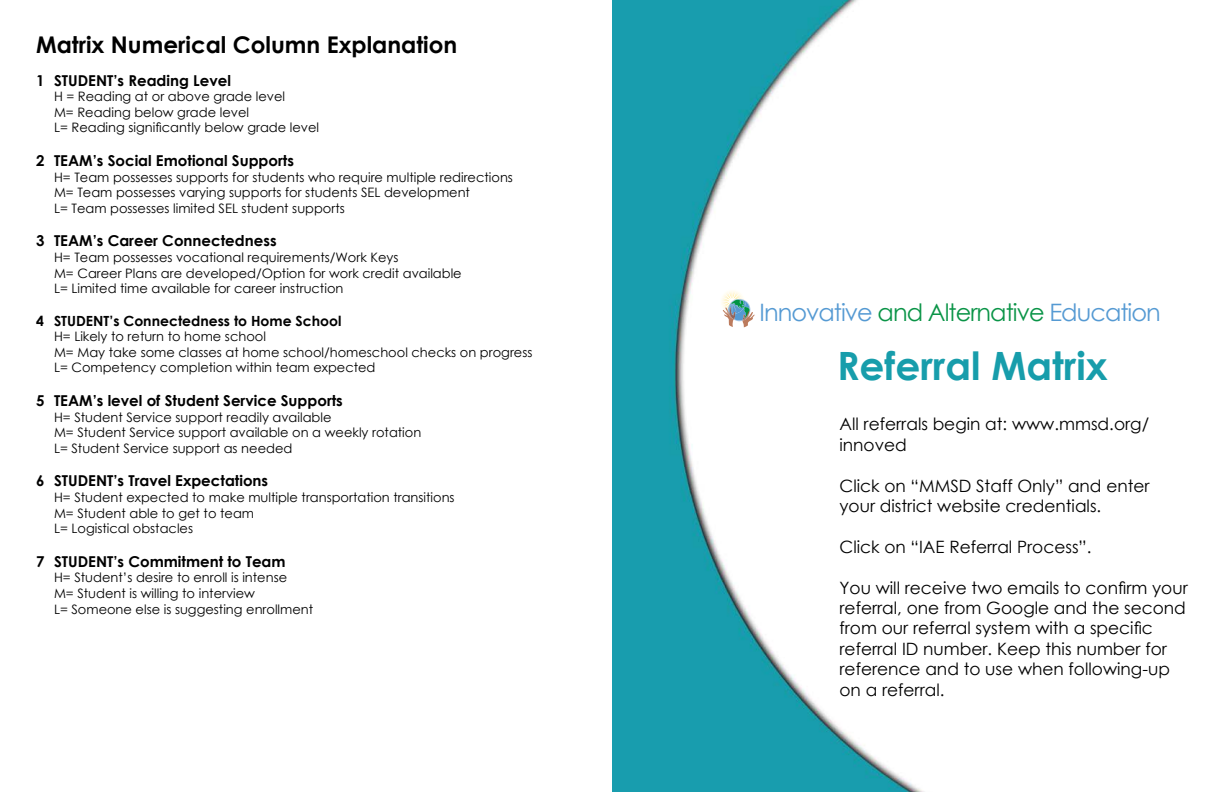
<style>
.page{position:relative;width:1224px;height:792px;background:#fff}
.page>*{position:absolute;margin:0;border:0;box-sizing:border-box;transform-origin:0 0}
.t1{font:700 39px "Century Gothic";color:#179dab}
.t2{font:24px "Century Gothic";letter-spacing:-.04em;color:#559ad3}
.t3{font:700 23px "Century Gothic";color:#000}
.t4{font:17px/20.4px "Century Gothic";color:#000}
.t5{font:700 15px "Century Gothic";color:#000}
.t6{font:700 14px "Century Gothic";color:#000}
.t7{font:13px/15.6px "Century Gothic";color:#000}
.s1{color:#0a9447}
</style>
<div class="page">
<img style="left:612px;top:0;width:312px;height:792px">
<svg style="left:718px;top:288px;width:36px;height:39px"></svg>
<h3 class="t3" style="left:36px;top:27px;width:423px">Matrix Numerical Column Explanation</h3>
<p class="t5" style="left:36px;top:69px;width:196px">1 STUDENT’s Reading Level</p>
<p class="t7" style="left:54px;top:89px;width:267px">H = Reading at or above grade level<br>M= Reading below grade level<br>L= Reading significantly below grade level</p>
<p class="t5" style="left:36px;top:149px;width:259px">2 TEAM’s Social Emotional Supports</p>
<p class="t7" style="left:54px;top:169px;width:460px">H= Team possesses supports for students who require multiple redirections<br>M= Team possesses varying supports for students SEL development<br>L= Team possesses limited SEL student supports</p>
<p class="t5" style="left:36px;top:230px;width:242px">3 TEAM’s Career Connectedness</p>
<p class="t7" style="left:54px;top:249px;width:409px">H= Team possesses vocational requirements/Work Keys<br>M= Career Plans are developed/Option for work credit available<br>L= Limited time available for career instruction</p>
<p class="t6" style="left:36px;top:310px;width:307px">4 STUDENT’s Connectedness to Home School</p>
<p class="t7" style="left:54px;top:329px;width:480px">H= Likely to return to home school<br>M= May take some classes at home school/homeschool checks on progress<br>L= Competency completion within team expected</p>
<p class="t5" style="left:36px;top:389px;width:308px">5 TEAM’s level of Student Service Supports</p>
<p class="t7" style="left:54px;top:409px;width:369px">H= Student Service support readily available<br>M= Student Service support available on a weekly rotation<br>L= Student Service support as needed</p>
<p class="t5" style="left:36px;top:470px;width:234px">6 STUDENT’s Travel Expectations</p>
<p class="t7" style="left:54px;top:489px;width:402px">H= Student expected to make multiple transportation transitions<br>M= Student able to get to team<br>L= Logistical obstacles</p>
<p class="t5" style="left:36px;top:550px;width:251px">7 STUDENT’s Commitment to Team</p>
<p class="t7" style="left:54px;top:570px;width:261px">H= Student’s desire to enroll is intense<br>M= Student is willing to interview<br>L= Someone else is suggesting enrollment</p>
<h2 class="t2" style="left:760px;top:295px;width:403px">Innovative <span class="s1">and Alternative</span> Education</h2>
<h1 class="t1" style="left:837px;top:336px;width:272px">Referral Matrix</h1>
<h3 class="t4" style="left:840px;top:414px;width:311px">All referrals begin at: www.mmsd.org/ innoved</h3>
<h3 class="t4" style="left:840px;top:475px;width:312px">Click on “MMSD Staff Only” and enter your district website credentials.</h3>
<h3 class="t4" style="left:840px;top:536px;width:254px">Click on “IAE Referral Process”.</h3>
<h3 class="t4" style="left:840px;top:577px;width:350px">You will receive two emails to confirm your referral, one from Google and the second from our referral system with a specific referral ID number. Keep this number for reference and to use when following-up on a referral.</h3>
</div>
